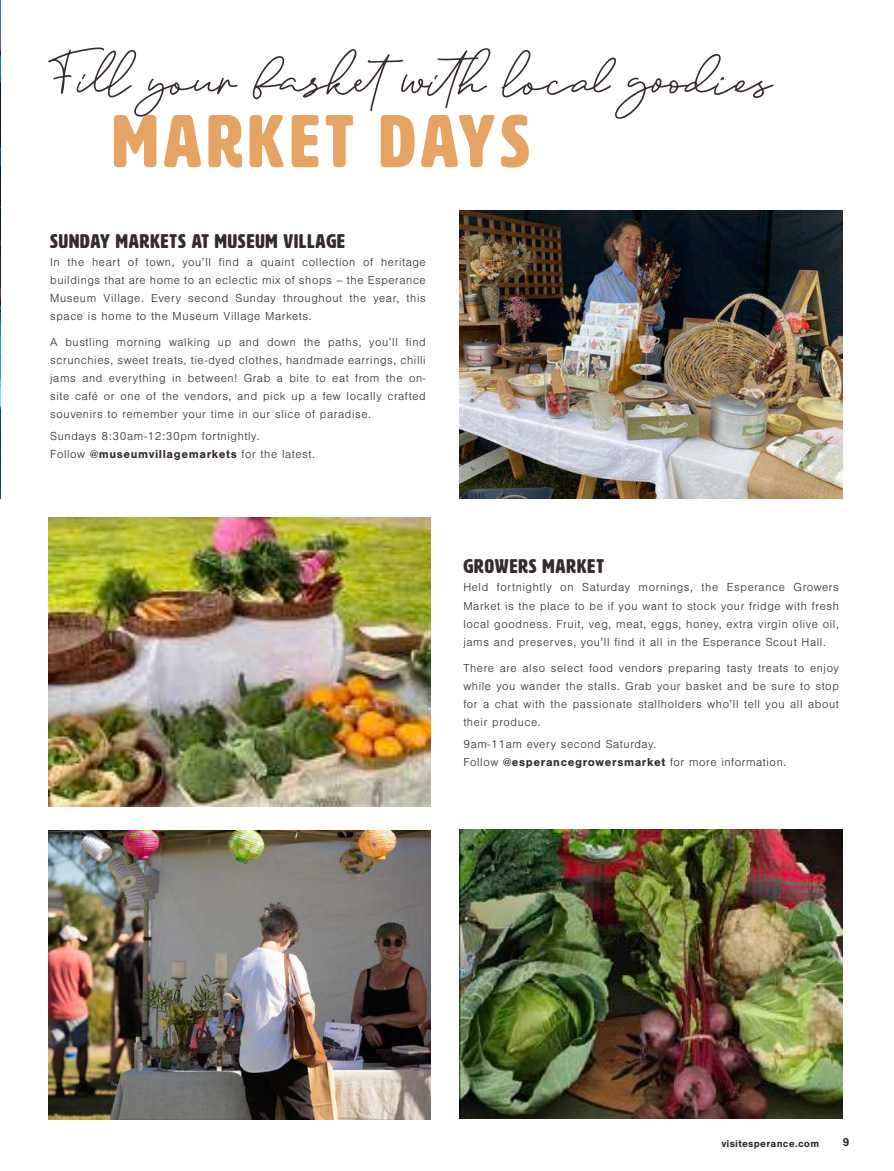
<style>
.page{position:relative;width:894px;height:1171px;background:#fff}
.page>*{position:absolute;margin:0;border:0;box-sizing:border-box;transform-origin:0 0}
.t1{font:73.5px "HWT Artz";letter-spacing:.075em;color:#e5a463}
.t2{font:52.5px "Janethville";color:#352a30}
.t3{font:19.5px "HWT Artz";letter-spacing:.05em;color:#352a30}
.t4{font:300 12px/18px "Nimbus San";letter-spacing:.05em;color:#352a30;text-align:justify}
.t5{font:700 12px "Nimbus San";color:#352a30}
.t6{font:700 10.5px "Nimbus San";letter-spacing:.025em;color:#352a30}
.s1{font-weight:700}
</style>
<div class="page">
<img style="left:0;top:1px;width:1px;height:498px">
<img style="left:48px;top:830px;width:383px;height:289px">
<img style="left:460px;top:210px;width:382px;height:289px">
<img style="left:460px;top:829px;width:382px;height:289px">
<img style="left:48px;top:518px;width:383px;height:288px">
<h2 class="t2" style="left:47px;top:46px;width:729px">Fill your basketwith local goodies</h2>
<h1 class="t1" style="left:113px;top:103px;width:418px">MARKET DAYS</h1>
<h3 class="t3" style="left:50px;top:230px;width:296px">SUNDAY MARKETS AT MUSEUM VILLAGE</h3>
<p class="t4" style="left:50px;top:253px;width:377px">In the heart of town, you’ll find a quaint collection of heritage buildings that are home to an eclectic mix of shops – the Esperance Museum Village. Every second Sunday throughout the year, this space is home to the Museum Village Markets.</p>
<p class="t4" style="left:50px;top:333px;width:377px">A bustling morning walking up and down the paths, you’ll find scrunchies, sweet treats, tie-dyed clothes, handmade earrings, chilli jams and everything in between! Grab a bite to eat from the on&shy;site café or one of the vendors, and pick up a few locally crafted souvenirs to remember your time in our slice of paradise.</p>
<p class="t4" style="left:50px;top:428px;width:266px">Sundays 8:30am-12:30pm fortnightly.<br>Follow <span class="s1">@museumvillagemarkets</span> for the latest.</p>
<h3 class="t3" style="left:463px;top:556px;width:142px">GROWERS MARKET</h3>
<p class="t4" style="left:463px;top:578px;width:377px">Held fortnightly on Saturday mornings, the Esperance Growers Market is the place to be if you want to stock your fridge with fresh local goodness. Fruit, veg, meat, eggs, honey, extra virgin olive oil, jams and preserves, you’ll find it all in the Esperance Scout Hall.</p>
<p class="t4" style="left:463px;top:659px;width:377px">There are also select food vendors preparing tasty treats to enjoy while you wander the stalls. Grab your basket and be sure to stop for a chat with the passionate stallholders who’ll tell you all about their produce.</p>
<p class="t4" style="left:463px;top:735px;width:324px">9am-11am every second Saturday.<br>Follow <span class="s1">@esperancegrowersmarket</span> for more information.</p>
<p class="t6" style="left:721px;top:1136px;width:99px">visitesperance.com</p>
<p class="t5" style="left:843px;top:1135px;width:8px">9</p>
</div>
